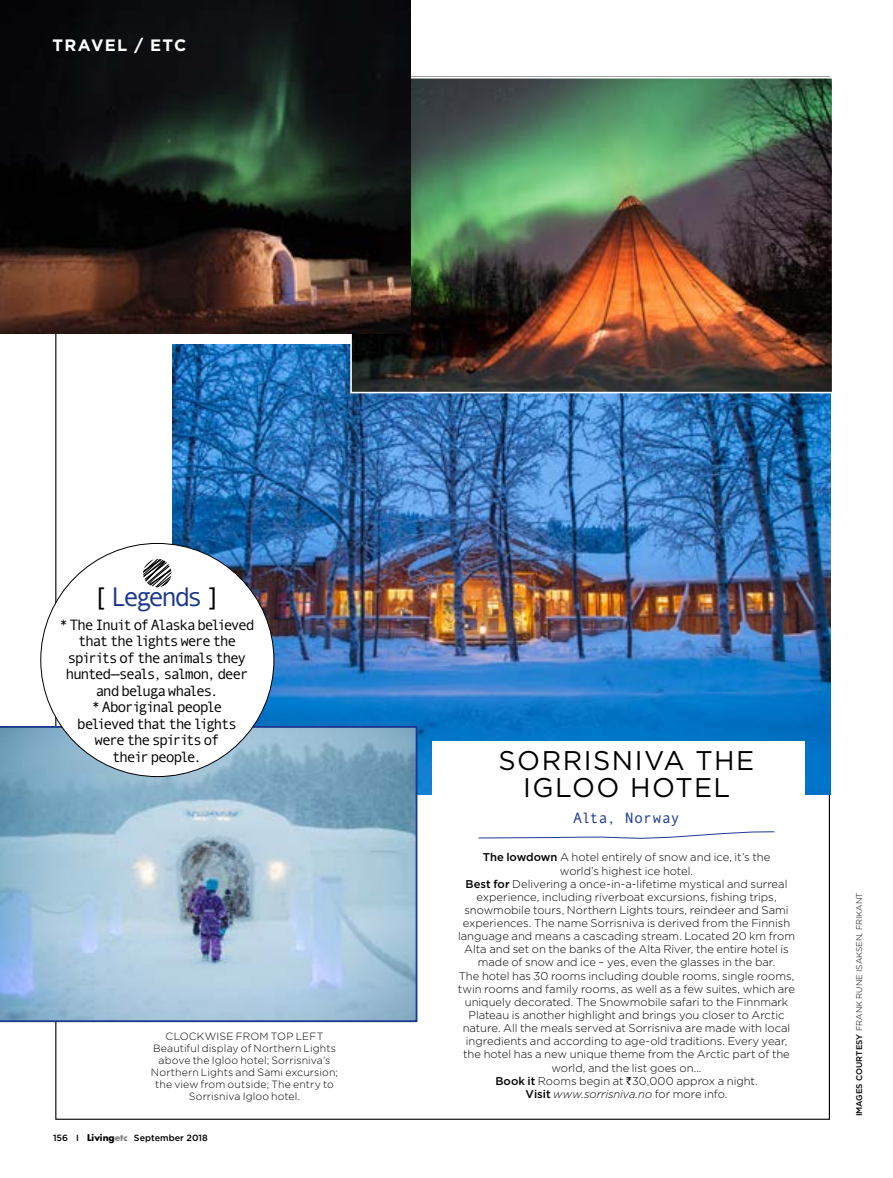
<style>
.page{position:relative;width:893px;height:1178px;background:#fff}
.page>*{position:absolute;margin:0;border:0;box-sizing:border-box;transform-origin:0 0}
.t1{font:27px/27px "Gotham";letter-spacing:.055em;color:#000;text-align:center}
.t2{font:27px "Andale Mono MT Std";letter-spacing:-.135em;color:#1a378e}
.t3{font:700 16.5px "Gotham";letter-spacing:.075em;color:#fff}
.t4{font:15px/16.5px "Andale Mono MT Std";letter-spacing:-.115em;color:#000;text-align:center}
.t5{font:15px "Andale Mono MT Std";color:#1a378e}
.t6{font:300 11.25px/13.2px "Gotham";letter-spacing:-.005em;color:#000;text-align:center}
.t7{font:300 10.5px/12px "Gotham";letter-spacing:.01em;color:#000;text-align:center}
.t8{font:500 9px "Gotham";color:#000}
.t9{font:300 8.25px "Gotham";color:#000}
.s1{color:#000}
.s2{font-family:"Futura Std";font-weight:700}
.s3{font-family:"Futura Std";font-weight:700;color:#838283}
.s4{font-weight:500}
.s5{font-family:"Rupee";font-weight:400}
.s6{font-style:italic}
</style>
<div class="page">
<img style="left:173px;top:345px;width:658px;height:449px">
<div style="left:432px;top:741px;width:372px;height:367px;background:#fff"></div>
<img style="left:353px;top:80px;width:477px;height:310px">
<div style="left:350px;top:77px;width:483px;height:316px;border:2px solid #fff"></div>
<svg style="left:0;top:726px;width:417px;height:296px;background:#9abad1"></svg>
<img style="left:0;top:0;width:411px;height:333px">
<svg style="left:478px;top:831px;width:297px;height:8px"></svg>
<div style="left:41px;top:543px;width:233px;height:233px;background:#fff;border-radius:50%"></div>
<svg style="left:143px;top:559px;width:28px;height:28px"></svg>
<h2 class="t3" style="left:53px;top:34px;width:135px">TRAVEL / ETC</h2>
<h1 class="t2" style="left:92px;top:582px;width:132px"><span class="s1">[</span> Legends <span class="s1">]</span></h1>
<h3 class="t4" style="left:59px;top:617px;width:197px">* The Inuit of Alaska believed that the lights were the spirits of the animals they hunted—seals, salmon, deer and beluga whales.<br>* Aboriginal people<br>believed that the lights<br>were the spirits of<br>their people.</h3>
<p class="t7" style="left:151px;top:1030px;width:189px">CLOCKWISE FROM TOP LEFT<br>Beautiful display of Northern Lights above the Igloo hotel; Sorrisniva’s<br>Northern Lights and Sami excursion; the view from outside; The entry to<br>Sorrisniva Igloo hotel.</p>
<p class="t8" style="left:53px;top:1132px;width:156px">156 I <span class="s2">Living</span><span class="s3">etc</span> September 2018</p>
<h1 class="t1" style="left:499px;top:746px;width:257px">SORRISNIVA THE<br>IGLOO HOTEL</h1>
<h3 class="t5" style="left:573px;top:809px;width:108px">Alta, Norway</h3>
<p class="t6" style="left:458px;top:850px;width:339px"><span class="s4">The lowdown</span> A hotel entirely of snow and ice, it’s the<br>world’s highest ice hotel.<br><span class="s4">Best for</span> Delivering a once-in-a-lifetime mystical and surreal experience, including riverboat excursions, fishing trips, snowmobile tours, Northern Lights tours, reindeer and Sami experiences. The name Sorrisniva is derived from the Finnish language and means a cascading stream. Located 20 km from Alta and set on the banks of the Alta River, the entire hotel is made of snow and ice – yes, even the glasses in the bar.<br>The hotel has 30 rooms including double rooms, single rooms, twin rooms and family rooms, as well as a few suites, which are uniquely decorated. The Snowmobile safari to the Finnmark Plateau is another highlight and brings you closer to Arctic nature. All the meals served at Sorrisniva are made with local ingredients and according to age-old traditions. Every year, the hotel has a new unique theme from the Arctic part of the world, and the list goes on...<br><span class="s4">Book it</span> Rooms begin at <span class="s5">`</span>30,000 approx a night.<br><span class="s4">Visit</span> <span class="s6">www.sorrisniva.no</span> for more info.</p>
<p class="t9" style="left:854px;top:1116px;width:225px;rotate:-90deg"><span class="s4">IMAGES COURTESY</span> FRANK RUNE ISAKSEN, FRIKANT</p>
</div>
